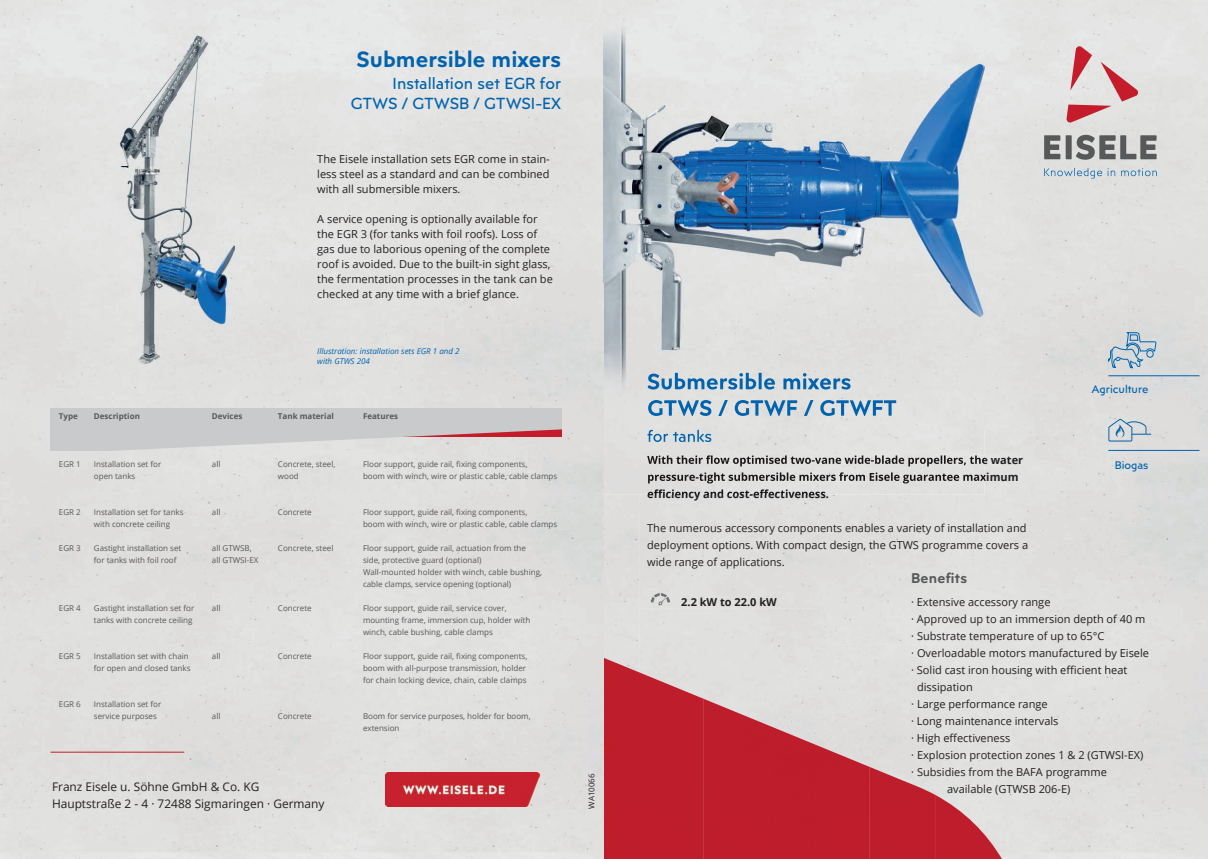
<style>
.page{position:relative;width:1208px;height:859px;background:#fff}
.page>*{position:absolute;margin:0;border:0;box-sizing:border-box;transform-origin:0 0}
.t1{font:600 22px "Posterama Text";color:#0163ae}
.t2{font:16px/20px "Posterama Text";color:#0163ae;text-align:right}
.t3{font:600 14px "Posterama Text";letter-spacing:.02em;color:#57585a}
.t4{font:11.9px/16.8px "Open Sans";color:#231f20}
.t5{font:11px/15px "Open Sans";color:#231f20}
.t6{font:700 11px "Open Sans";color:#231f20}
.t7{font:11px "Posterama Text";color:#0163ae}
.t8{font:8px/12px "Open Sans";color:#57585a}
.t9{font:italic 8px/10px "Open Sans";color:#0163ae}
.t10{font:700 8px "Open Sans";color:#57585a}
.t11{font:8px "Open Sans";color:#231f20}
</style>
<div class="page">
<div style="left:984px;top:0;width:153px;height:429px;background:#e1e1e0"></div>
<div style="left:1137px;top:0;width:71px;height:859px;background:#dedddc"></div>
<img style="left:770px;top:716px;width:47px;height:10px">
<img style="left:984px;top:455px;width:39px;height:11px">
<img style="left:984px;top:472px;width:34px;height:11px">
<img style="left:648px;top:495px;width:180px;height:5px">
<img style="left:604px;top:658px;width:99px;height:201px">
<img style="left:703px;top:699px;width:67px;height:160px">
<img style="left:769px;top:726px;width:100px;height:133px">
<img style="left:869px;top:767px;width:67px;height:92px">
<img style="left:935px;top:795px;width:67px;height:64px">
<svg style="left:1108px;top:332px;width:48px;height:36px;background:#b2c5d1"></svg>
<svg style="left:1108px;top:419px;width:42px;height:23px"></svg>
<hr style="left:1108px;top:376px;width:91px;height:1px;background:#0163ae">
<hr style="left:1108px;top:450px;width:91px;height:1px;background:#0163ae">
<svg style="left:1066px;top:45px;width:72px;height:78px;background:#dcb5b8"></svg>
<svg style="left:1044px;top:135px;width:112px;height:25px;background:#939494"></svg>
<svg style="left:1044px;top:168px;width:71px;height:11px"></svg>
<svg style="left:1121px;top:168px;width:36px;height:8px"></svg>
<div style="left:497px;top:0;width:107px;height:859px;background:#dededd"></div>
<div style="left:234px;top:71px;width:157px;height:287px;background:#e2e2e1"></div>
<div style="left:391px;top:71px;width:106px;height:788px;background:#e0e0de"></div>
<div style="left:0;top:358px;width:391px;height:501px;background:#e0e0de"></div>
<img style="left:386px;top:773px;width:153px;height:34px">
<svg style="left:651px;top:593px;width:19px;height:12px"></svg>
<img style="left:120px;top:36px;width:114px;height:328px">
<svg style="left:51px;top:408px;width:510px;height:42px;background:#ccc9ca"></svg>
<hr style="left:51px;top:752px;width:133px;height:1px;background:#c51c2b">
<img style="left:604px;top:0;width:380px;height:495px">
<img style="left:647px;top:373px;width:204px;height:17px">
<img style="left:648px;top:400px;width:248px;height:16px">
<img style="left:647px;top:430px;width:64px;height:12px">
<h1 class="t1" style="left:357px;top:45px;width:206px">Submersible mixers</h1>
<h2 class="t2" style="left:351px;top:73px;width:212px">Installation set EGR for<br>GTWS / GTWSB / GTWSI-EX</h2>
<h3 class="t5" style="left:317px;top:151px;width:234px;text-align:justify">The Eisele installation sets EGR come in stain&shy;less steel as a standard and can be combined with all submersible mixers.</h3>
<p class="t5" style="left:317px;top:211px;width:237px">A service opening is optionally available for the EGR 3 (for tanks with foil roofs). Loss of gas due to laborious opening of the complete roof is avoided. Due to the built-in sight glass, the fermentation processes in the tank can be checked at any time with a brief glance.</p>
<p class="t9" style="left:317px;top:346px;width:144px">Illustration: installation sets EGR 1 and 2 with GTWS 204</p>
<p class="t10" style="left:59px;top:410px;width:20px">Type</p>
<p class="t10" style="left:94px;top:410px;width:47px">Description</p>
<p class="t10" style="left:212px;top:410px;width:32px">Devices</p>
<p class="t10" style="left:278px;top:410px;width:57px">Tank material</p>
<p class="t10" style="left:363px;top:410px;width:37px">Features</p>
<p class="t8" style="left:59px;top:458px;width:23px">EGR 1</p>
<p class="t8" style="left:94px;top:458px;width:69px">Installation set for</p>
<p class="t8" style="left:212px;top:458px;width:10px">all</p>
<p class="t8" style="left:278px;top:458px;width:59px">Concrete, steel,</p>
<p class="t8" style="left:363px;top:458px;width:166px">Floor support, guide rail, fixing components,</p>
<p class="t8" style="left:94px;top:470px;width:43px">open tanks</p>
<p class="t8" style="left:278px;top:470px;width:22px">wood</p>
<p class="t8" style="left:363px;top:470px;width:196px">boom with winch, wire or plastic cable, cable clamps</p>
<p class="t8" style="left:59px;top:506px;width:23px">EGR 2</p>
<p class="t8" style="left:94px;top:506px;width:91px">Installation set for tanks</p>
<p class="t8" style="left:212px;top:506px;width:10px">all</p>
<p class="t8" style="left:278px;top:506px;width:35px">Concrete</p>
<p class="t8" style="left:363px;top:506px;width:166px">Floor support, guide rail, fixing components,</p>
<p class="t8" style="left:94px;top:518px;width:78px">with concrete ceiling</p>
<p class="t8" style="left:363px;top:518px;width:196px">boom with winch, wire or plastic cable, cable clamps</p>
<p class="t8" style="left:59px;top:542px;width:23px">EGR 3</p>
<p class="t8" style="left:94px;top:542px;width:89px">Gastight installation set</p>
<p class="t8" style="left:212px;top:542px;width:41px">all GTWSB,</p>
<p class="t8" style="left:278px;top:542px;width:57px">Concrete, steel</p>
<p class="t8" style="left:363px;top:542px;width:164px">Floor support, guide rail, actuation from the</p>
<p class="t8" style="left:94px;top:554px;width:84px">for tanks with foil roof</p>
<p class="t8" style="left:212px;top:554px;width:48px">all GTWSI-EX</p>
<p class="t8" style="left:363px;top:554px;width:180px">side, protective guard (optional)<br>Wall-mounted holder with winch, cable bushing, cable clamps, service opening (optional)</p>
<p class="t8" style="left:59px;top:602px;width:23px">EGR 4</p>
<p class="t8" style="left:94px;top:602px;width:102px">Gastight installation set for</p>
<p class="t8" style="left:212px;top:602px;width:10px">all</p>
<p class="t8" style="left:278px;top:602px;width:35px">Concrete</p>
<p class="t8" style="left:363px;top:602px;width:145px">Floor support, guide rail, service cover,</p>
<p class="t8" style="left:94px;top:614px;width:100px">tanks with concrete ceiling</p>
<p class="t8" style="left:363px;top:614px;width:169px">mounting frame, immersion cup, holder with winch, cable bushing, cable clamps</p>
<p class="t8" style="left:59px;top:650px;width:23px">EGR 5</p>
<p class="t8" style="left:94px;top:650px;width:96px">Installation set with chain</p>
<p class="t8" style="left:212px;top:650px;width:10px">all</p>
<p class="t8" style="left:278px;top:650px;width:35px">Concrete</p>
<p class="t8" style="left:363px;top:650px;width:166px">Floor support, guide rail, fixing components,</p>
<p class="t8" style="left:94px;top:662px;width:98px">for open and closed tanks</p>
<p class="t8" style="left:363px;top:662px;width:165px">boom with all-purpose transmission, holder for chain locking device, chain, cable clamps</p>
<p class="t8" style="left:59px;top:698px;width:23px">EGR 6</p>
<p class="t8" style="left:94px;top:698px;width:69px">Installation set for service purposes</p>
<p class="t8" style="left:212px;top:710px;width:10px">all</p>
<p class="t8" style="left:278px;top:710px;width:35px">Concrete</p>
<p class="t8" style="left:363px;top:710px;width:169px">Boom for service purposes, holder for boom, extension</p>
<h3 class="t4" style="left:52px;top:778px;width:274px">Franz Eisele u. Söhne GmbH &amp; Co. KG<br>Hauptstraße 2 - 4 · 72488 Sigmaringen · Germany</h3>
<p class="t11" style="left:586px;top:809px;width:37px;rotate:-90deg">WA10066</p>
<h3 class="t7" style="left:1092px;top:382px;width:58px">Agriculture</h3>
<h3 class="t7" style="left:1114px;top:458px;width:35px">Biogas</h3>
<h3 class="t6" style="left:647px;top:486px;width:183px">efficiency and cost-effectiveness.</h3>
<h3 class="t5" style="left:647px;top:519px;width:382px;line-height:17px">The numerous accessory components enables a variety of installation and deployment options. With compact design, the GTWS programme covers a wide range of applications.</h3>
<h3 class="t6" style="left:681px;top:594px;width:97px">2.2 kW to 22.0 kW</h3>
<h3 class="t3" style="left:911px;top:569px;width:58px">Benefits</h3>
<h3 class="t5" style="left:911px;top:594px;width:141px">· Extensive accessory range</h3>
<h3 class="t5" style="left:911px;top:611px;width:236px">· Approved up to an immersion depth of 40 m</h3>
<h3 class="t5" style="left:911px;top:628px;width:195px">· Substrate temperature of up to 65°C</h3>
<h3 class="t5" style="left:911px;top:645px;width:239px">· Overloadable motors manufactured by Eisele</h3>
<h3 class="t5" style="left:911px;top:662px;width:218px">· Solid cast iron housing with efficient heat</h3>
<h3 class="t5" style="left:917px;top:679px;width:57px">dissipation</h3>
<h3 class="t5" style="left:911px;top:696px;width:138px">· Large performance range</h3>
<h3 class="t5" style="left:911px;top:713px;width:149px">· Long maintenance intervals</h3>
<h3 class="t5" style="left:911px;top:730px;width:101px">· High effectiveness</h3>
<h3 class="t5" style="left:911px;top:747px;width:234px">· Explosion protection zones 1 &amp; 2 (GTWSI-EX)</h3>
<h3 class="t5" style="left:911px;top:764px;width:197px">· Subsidies from the BAFA programme</h3>
<h3 class="t5" style="left:947px;top:781px;width:125px">available (GTWSB 206-E)</h3>
</div>
